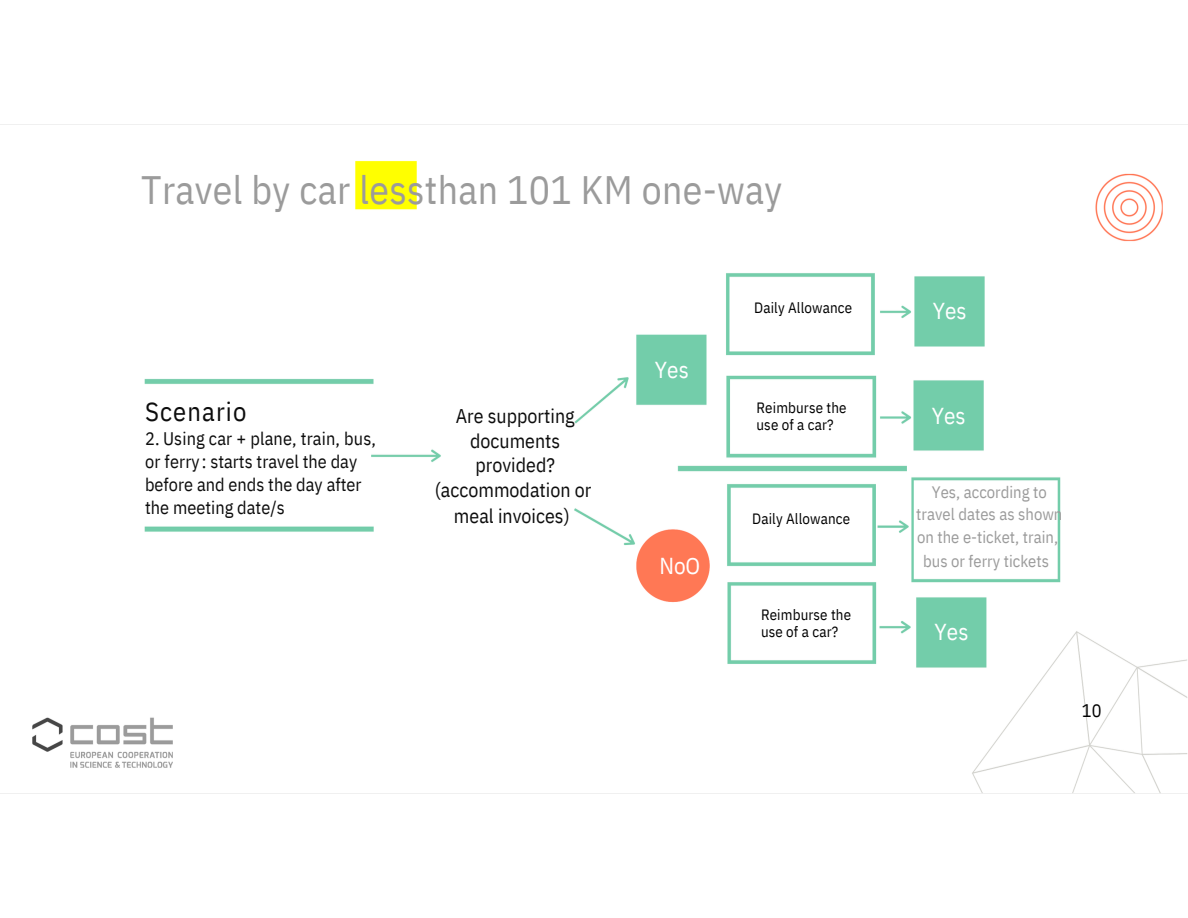
<style>
.page{position:relative;width:1188px;height:918px;background:#fff}
.page>*{position:absolute;margin:0;border:0;box-sizing:border-box;transform-origin:0 0}
.t1{font:39.6px "IBM Plex Sans Cond";letter-spacing:.01em;color:#9b9b9b}
.t2{font:26.4px "IBM Plex Sans Cond";letter-spacing:.045em;color:#0d0d0d}
.t3{font:23.1px "IBM Plex Sans Cond";letter-spacing:.005em;color:#fff}
.t4{font:19.8px/24.8px "IBM Plex Sans Cond";color:#0d0d0d;text-align:center}
.t5{font:18.15px/22.8px "IBM Plex Sans Cond";color:#0d0d0d}
.t6{font:18.15px "IBM Plex Sans Cond";color:#000}
.t7{font:16.5px/22.5px "IBM Plex Sans Cond";color:#9b9b9b;text-align:center}
.t8{font:15px/16.8px "IBM Plex Sans Cond";letter-spacing:.01em;color:#000}
</style>
<div class="page">
<img style="left:0;top:124px;width:1188px;height:670px">
<p class="t1" style="left:141px;top:164px;width:643px">Travel by car lessthan 101 KM one-way</p>
<h4 class="t3" style="left:655px;top:354px;width:35px">Yes</h4>
<p class="t8" style="left:754px;top:299px;width:99px">Daily Allowance</p>
<p class="t2" style="left:145px;top:394px;width:103px">Scenario</p>
<h3 class="t4" style="left:435px;top:403px;width:158px">Are supporting documents provided? (accommodation or</h3>
<h3 class="t4" style="left:454px;top:503px;width:117px">meal invoices)</h3>
<p class="t8" style="left:752px;top:510px;width:99px">Daily Allowance</p>
<p class="t8" style="left:757px;top:399px;width:92px">Reimburse the use of a car?</p>
<h1 class="t5" style="left:145px;top:427px;width:232px">2. Using car + plane, train, bus, or ferry: starts travel the day</h1>
<h4 class="t5" style="left:145px;top:473px;width:218px">before and ends the day after the meeting date/s</h4>
<h4 class="t3" style="left:659px;top:550px;width:43px">NoO</h4>
<h3 class="t8" style="left:761px;top:606px;width:92px">Reimburse the use of a car?</h3>
<h4 class="t3" style="left:933px;top:296px;width:35px">Yes</h4>
<h4 class="t3" style="left:932px;top:400px;width:35px">Yes</h4>
<h3 class="t7" style="left:916px;top:480px;width:148px">Yes, according to travel dates as shown on the e-ticket, train,</h3>
<p class="t7" style="left:923px;top:549px;width:127px">bus or ferry tickets</p>
<h3 class="t3" style="left:935px;top:617px;width:35px">Yes</h3>
<h4 class="t6" style="left:1082px;top:699px;width:21px">10</h4>
</div>
